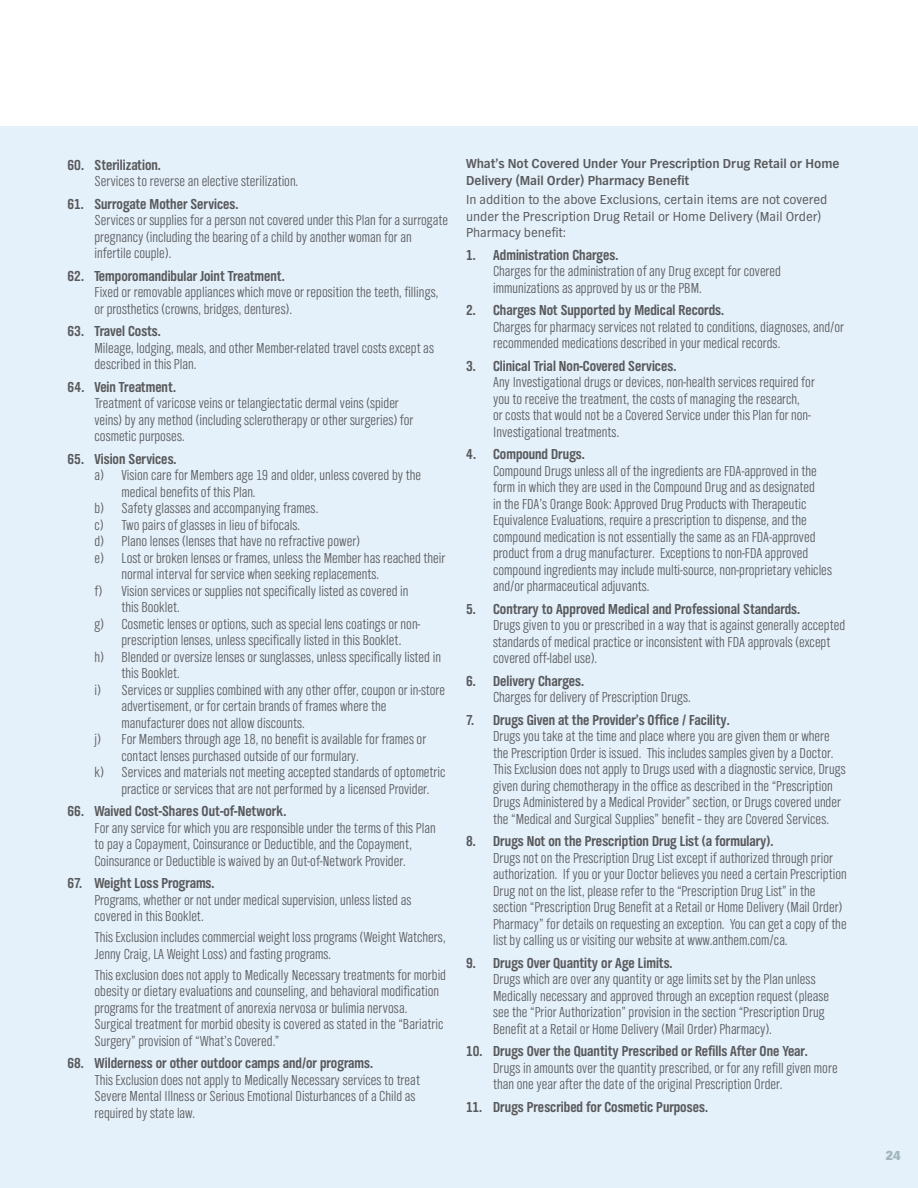
<style>
.page{position:relative;width:918px;height:1188px;background:#fff}
.page>*{position:absolute;margin:0;border:0;box-sizing:border-box;transform-origin:0 0}
.t1{font:300 15px/16.5px "TV Nord Cond EF";color:#58595b}
.t2{font:700 15px "TV Nord Cond EF";color:#58595b}
.t3{font:13.5px/16.5px "TV Nord EF";letter-spacing:-.005em;color:#58595b}
.t4{font:700 13.5px/16.5px "TV Nord EF";letter-spacing:-.005em;color:#58595b}
.t5{font:800 13.5px "TV Nord EF";color:#a3b6be}
</style>
<div class="page">
<div style="left:0;top:127px;width:918px;height:1061px;background:#e4f0fa"></div>
<p class="t2" style="left:68px;top:156px;width:95px">60. Sterilization.</p>
<p class="t1" style="left:94px;top:173px;width:205px">Services to reverse an elective sterilization.</p>
<p class="t2" style="left:68px;top:195px;width:173px">61. Surrogate Mother Services.</p>
<p class="t1" style="left:94px;top:212px;width:355px">Services or supplies for a person not covered under this Plan for a surrogate pregnancy (including the bearing of a child by another woman for an infertile couple).</p>
<p class="t2" style="left:68px;top:267px;width:219px">62. Temporomandibular Joint Treatment.</p>
<p class="t1" style="left:94px;top:284px;width:345px">Fixed or removable appliances which move or reposition the teeth, fillings, or prosthetics (crowns, bridges, dentures).</p>
<p class="t2" style="left:68px;top:323px;width:95px">63. Travel Costs.</p>
<p class="t1" style="left:94px;top:339px;width:341px">Mileage, lodging, meals, and other Member-related travel costs except as described in this Plan.</p>
<p class="t2" style="left:68px;top:378px;width:110px">64. Vein Treatment.</p>
<p class="t1" style="left:94px;top:395px;width:320px">Treatment of varicose veins or telangiectatic dermal veins (spider veins) by any method (including sclerotherapy or other surgeries) for cosmetic purposes.</p>
<p class="t2" style="left:68px;top:450px;width:111px">65. Vision Services.</p>
<p class="t1" style="left:94px;top:467px;width:328px">a) Vision care for Members age 19 and older, unless covered by the</p>
<p class="t1" style="left:122px;top:483px;width:136px">medical benefits of this Plan.</p>
<p class="t1" style="left:94px;top:500px;width:225px">b) Safety glasses and accompanying frames.</p>
<p class="t1" style="left:94px;top:516px;width:207px">c) Two pairs of glasses in lieu of bifocals.</p>
<p class="t1" style="left:94px;top:533px;width:267px">d) Plano lenses (lenses that have no refractive power)</p>
<p class="t1" style="left:94px;top:549px;width:352px">e) Lost or broken lenses or frames, unless the Member has reached their</p>
<p class="t1" style="left:122px;top:566px;width:259px">normal interval for service when seeking replacements.</p>
<p class="t1" style="left:94px;top:582px;width:316px">f) Vision services or supplies not specifically listed as covered in</p>
<p class="t1" style="left:122px;top:599px;width:60px">this Booklet.</p>
<p class="t1" style="left:94px;top:615px;width:327px">g) Cosmetic lenses or options, such as special lens coatings or non-</p>
<p class="t1" style="left:122px;top:632px;width:281px">prescription lenses, unless specifically listed in this Booklet.</p>
<p class="t1" style="left:94px;top:648px;width:348px">h) Blended or oversize lenses or sunglasses, unless specifically listed in</p>
<p class="t1" style="left:122px;top:665px;width:60px">this Booklet.</p>
<p class="t1" style="left:94px;top:681px;width:352px">i) Services or supplies combined with any other offer, coupon or in-store</p>
<p class="t1" style="left:122px;top:698px;width:267px">advertisement, or for certain brands of frames where the</p>
<p class="t1" style="left:122px;top:714px;width:185px">manufacturer does not allow discounts.</p>
<p class="t1" style="left:94px;top:731px;width:333px">j) For Members through age 18, no benefit is available for frames or</p>
<p class="t1" style="left:122px;top:747px;width:239px">contact lenses purchased outside of our formulary.</p>
<p class="t1" style="left:94px;top:764px;width:352px">k) Services and materials not meeting accepted standards of optometric</p>
<p class="t1" style="left:122px;top:780px;width:310px">practice or services that are not performed by a licensed Provider.</p>
<p class="t2" style="left:68px;top:803px;width:220px">66. Waived Cost-Shares Out-of-Network.</p>
<p class="t1" style="left:94px;top:819px;width:343px">For any service for which you are responsible under the terms of this Plan to pay a Copayment, Coinsurance or Deductible, and the Copayment,<br>Coinsurance or Deductible is waived by an Out-of-Network Provider.</p>
<p class="t2" style="left:68px;top:875px;width:149px">67. Weight Loss Programs.</p>
<p class="t1" style="left:94px;top:891px;width:318px">Programs, whether or not under medical supervision, unless listed as covered in this Booklet.</p>
<p class="t1" style="left:94px;top:929px;width:353px">This Exclusion includes commercial weight loss programs (Weight Watchers,<br>Jenny Craig, LA Weight Loss) and fasting programs.</p>
<p class="t1" style="left:94px;top:966px;width:353px">This exclusion does not apply to Medically Necessary treatments for morbid obesity or dietary evaluations and counseling, and behavioral modification programs for the treatment of anorexia nervosa or bulimia nervosa.<br>Surgical treatment for morbid obesity is covered as stated in the “Bariatric Surgery” provision of “What’s Covered.”</p>
<p class="t2" style="left:67px;top:1055px;width:307px">68. Wilderness or other outdoor camps and/or programs.</p>
<p class="t1" style="left:94px;top:1071px;width:327px">This Exclusion does not apply to Medically Necessary services to treat<br>Severe Mental Illness or Serious Emotional Disturbances of a Child as required by state law.</p>
<p class="t4" style="left:466px;top:155px;width:375px">What’s Not Covered Under Your Prescription Drug Retail or Home<br>Delivery (Mail Order) Pharmacy Benefit</p>
<p class="t3" style="left:466px;top:191px;width:363px">In addition to the above Exclusions, certain items are not covered under the Prescription Drug Retail or Home Delivery (Mail Order)<br>Pharmacy benefit:</p>
<p class="t2" style="left:466px;top:246px;width:154px">1. Administration Charges.</p>
<p class="t1" style="left:493px;top:263px;width:289px">Charges for the administration of any Drug except for covered immunizations as approved by us or the PBM.</p>
<p class="t2" style="left:466px;top:302px;width:260px">2. Charges Not Supported by Medical Records.</p>
<p class="t1" style="left:493px;top:318px;width:352px">Charges for pharmacy services not related to conditions, diagnoses, and/or recommended medications described in your medical records.</p>
<p class="t2" style="left:466px;top:357px;width:212px">3. Clinical Trial Non-Covered Services.</p>
<p class="t1" style="left:493px;top:374px;width:323px">Any Investigational drugs or devices, non-health services required for you to receive the treatment, the costs of managing the research,<br>or costs that would not be a Covered Service under this Plan for non-Investigational treatments.</p>
<p class="t2" style="left:466px;top:446px;width:120px">4. Compound Drugs.</p>
<p class="t1" style="left:493px;top:462px;width:340px">Compound Drugs unless all of the ingredients are FDA-approved in the form in which they are used in the Compound Drug and as designated<br>in the FDA’s Orange Book: Approved Drug Products with Therapeutic Equivalence Evaluations, require a prescription to dispense, and the compound medication is not essentially the same as an FDA-approved product from a drug manufacturer. Exceptions to non-FDA approved compound ingredients may include multi-source, non-proprietary vehicles and/or pharmaceutical adjuvants.</p>
<p class="t2" style="left:466px;top:600px;width:336px">5. Contrary to Approved Medical and Professional Standards.</p>
<p class="t1" style="left:493px;top:617px;width:354px">Drugs given to you or prescribed in a way that is against generally accepted standards of medical practice or inconsistent with FDA approvals (except covered off-label use).</p>
<p class="t2" style="left:466px;top:672px;width:120px">6. Delivery Charges.</p>
<p class="t1" style="left:493px;top:689px;width:199px">Charges for delivery of Prescription Drugs.</p>
<p class="t2" style="left:466px;top:711px;width:265px">7. Drugs Given at the Provider’s Office / Facility.</p>
<p class="t1" style="left:493px;top:728px;width:354px">Drugs you take at the time and place where you are given them or where the Prescription Order is issued. This includes samples given by a Doctor.<br>This Exclusion does not apply to Drugs used with a diagnostic service, Drugs given during chemotherapy in the office as described in the “Prescription Drugs Administered by a Medical Provider” section, or Drugs covered under the “Medical and Surgical Supplies” benefit – they are Covered Services.</p>
<p class="t2" style="left:466px;top:833px;width:309px">8. Drugs Not on the Prescription Drug List (a formulary).</p>
<p class="t1" style="left:493px;top:849px;width:355px">Drugs not on the Prescription Drug List except if authorized through prior authorization. If you or your Doctor believes you need a certain Prescription Drug not on the list, please refer to the “Prescription Drug List” in the section “Prescription Drug Benefit at a Retail or Home Delivery (Mail Order)<br>Pharmacy” for details on requesting an exception. You can get a copy of the list by calling us or visiting our website at www.anthem.com/ca.</p>
<p class="t2" style="left:466px;top:954px;width:208px">9. Drugs Over Quantity or Age Limits.</p>
<p class="t1" style="left:493px;top:971px;width:338px">Drugs which are over any quantity or age limits set by the Plan unless Medically necessary and approved through an exception request (please see the “Prior Authorization” provision in the section “Prescription Drug Benefit at a Retail or Home Delivery (Mail Order) Pharmacy).</p>
<p class="t2" style="left:466px;top:1043px;width:343px">10. Drugs Over the Quantity Prescribed or Refills After One Year.</p>
<p class="t1" style="left:493px;top:1059px;width:346px">Drugs in amounts over the quantity prescribed, or for any refill given more than one year after the date of the original Prescription Order.</p>
<p class="t2" style="left:466px;top:1098px;width:244px">11. Drugs Prescribed for Cosmetic Purposes.</p>
<p class="t5" style="left:885px;top:1148px;width:17px">24</p>
</div>
